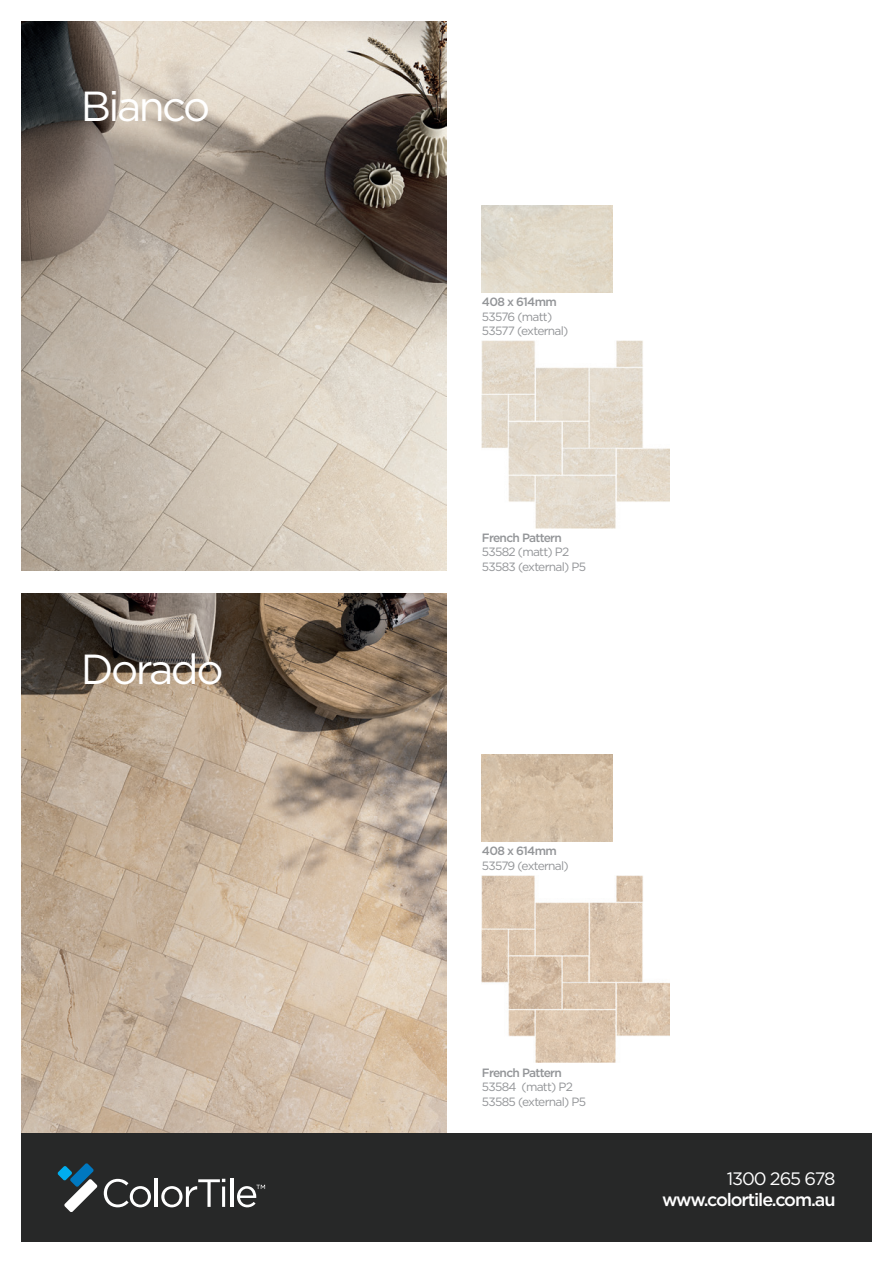
<style>
.page{position:relative;width:893px;height:1263px;background:#fff}
.page>*{position:absolute;margin:0;border:0;box-sizing:border-box;transform-origin:0 0}
.t1{font:42px "Gotham";letter-spacing:-.06em;color:#fff}
.t2{font:500 18px "Gotham";letter-spacing:-.06em;color:#fff}
.t3{font:18px "Gotham";letter-spacing:-.06em;color:#fff}
.CT2020PS_TileSpecs{font:12px/14.4px "Gotham";letter-spacing:-.06em;color:#939598}
.CT2020PS_Tile_Size{font:500 12px "Gotham";letter-spacing:-.06em;color:#939598}
</style>
<div class="page">
<img style="left:21px;top:21px;width:425px;height:550px">
<img style="left:21px;top:593px;width:425px;height:541px">
<div style="left:21px;top:1134px;width:851px;height:108px;background:#272828"></div>
<svg style="left:57px;top:1163px;width:40px;height:49px"></svg>
<svg style="left:104px;top:1179px;width:47px;height:28px"></svg>
<hr style="left:155px;top:1178px;width:3px;height:29px;background:#fff">
<svg style="left:161px;top:1179px;width:64px;height:28px"></svg>
<hr style="left:230px;top:1178px;width:3px;height:29px;background:#fff">
<svg style="left:237px;top:1185px;width:28px;height:22px"></svg>
<img style="left:482px;top:340px;width:188px;height:188px">
<img style="left:482px;top:875px;width:188px;height:188px">
<img style="left:482px;top:205px;width:130px;height:87px">
<img style="left:482px;top:755px;width:130px;height:86px">
<p class="t1" style="left:81px;top:79px;width:131px">Bianco</p>
<p class="t1" style="left:81px;top:642px;width:144px">Dorado</p>
<p class="CT2020PS_Tile_Size" style="left:482px;top:294px;width:76px">408 x 614mm</p>
<p class="CT2020PS_TileSpecs" style="left:482px;top:309px;width:72px">53576 (matt)</p>
<p class="CT2020PS_TileSpecs" style="left:482px;top:323px;width:88px">53577 (external)</p>
<p class="CT2020PS_Tile_Size" style="left:482px;top:530px;width:82px">French Pattern</p>
<p class="CT2020PS_TileSpecs" style="left:482px;top:545px;width:106px">53582 (matt) P2<br>53583 (external) P5</p>
<p class="CT2020PS_Tile_Size" style="left:482px;top:843px;width:76px">408 x 614mm</p>
<p class="CT2020PS_TileSpecs" style="left:482px;top:858px;width:88px">53579 (external)</p>
<p class="CT2020PS_Tile_Size" style="left:482px;top:1065px;width:82px">French Pattern</p>
<p class="CT2020PS_TileSpecs" style="left:482px;top:1079px;width:106px">53584 (matt) P2<br>53585 (external) P5</p>
<p class="t3" style="left:727px;top:1167px;width:110px">1300 265 678</p>
<p class="t2" style="left:662px;top:1188px;width:175px">www.colortile.com.au</p>
</div>
